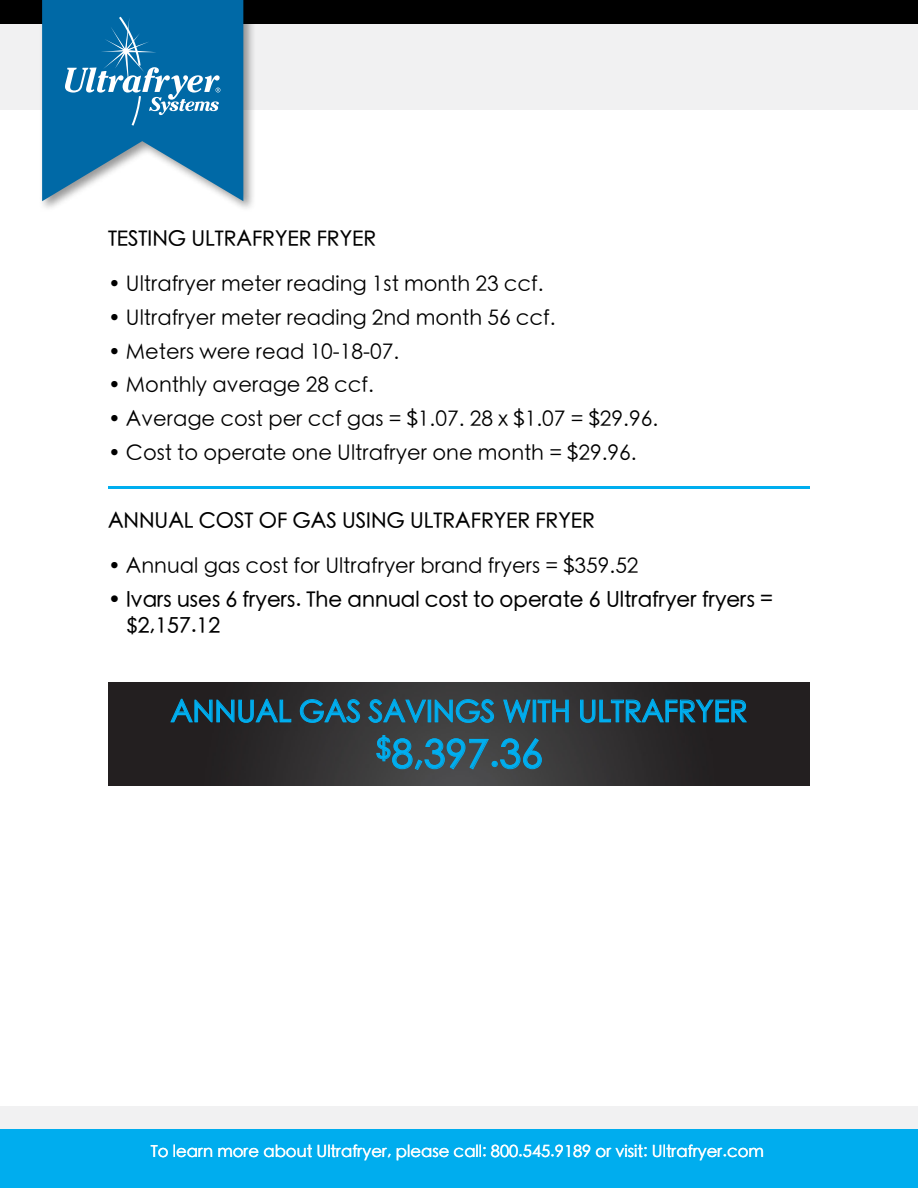
<style>
.page{position:relative;width:918px;height:1188px;background:#fff}
.page>*{position:absolute;margin:0;border:0;box-sizing:border-box;transform-origin:0 0}
.t1{font:500 39px "ST Heiti TC";color:#00aeef}
.t2{font:500 29.55px "ST Heiti TC";color:#00aeef}
.t3{font:500 21.15px/25.5px "ST Heiti TC";color:#000}
.t4{font:300 21px "ST Heiti TC";color:#000}
.t5{font:500 21px "ST Heiti TC";color:#000}
.t6{font:500 16.5px "ST Heiti TC";color:#fff}
</style>
<div class="page">
<hr style="left:108px;top:486px;width:702px;height:3px;background:#00aeef">
<img style="left:108px;top:683px;width:702px;height:102px">
<svg style="left:171px;top:699px;width:120px;height:24px;background:#1d404f"></svg>
<svg style="left:300px;top:699px;width:60px;height:24px"></svg>
<svg style="left:368px;top:699px;width:58px;height:24px"></svg>
<div style="left:428px;top:700px;width:3px;height:22px;border:1px solid #00aeef"></div>
<svg style="left:435px;top:699px;width:59px;height:24px"></svg>
<svg style="left:503px;top:700px;width:27px;height:23px"></svg>
<div style="left:533px;top:700px;width:3px;height:22px;border:1px solid #00aeef"></div>
<svg style="left:538px;top:700px;width:31px;height:22px"></svg>
<svg style="left:580px;top:699px;width:167px;height:24px;background:#1e4657"></svg>
<svg style="left:377px;top:735px;width:165px;height:35px;background:#38545f"></svg>
<div style="left:0;top:23px;width:918px;height:86px;background:#f1f1f2"></div>
<div style="left:0;top:1107px;width:918px;height:23px;background:#f1f1f2"></div>
<div style="left:0;top:0;width:918px;height:23px;background:#000"></div>
<div style="left:0;top:1130px;width:918px;height:58px;background:#00adee"></div>
<div style="left:39px;top:0;width:217px;height:213px;background:#000;opacity:.41"></div>
<svg style="left:42px;top:0;width:201px;height:201px;background:#3185b5"></svg>
<p class="t5" style="left:108px;top:227px;width:270px">TESTING ULTRAFRYER FRYER</p>
<p class="t4" style="left:108px;top:266px;width:437px">• Ultrafryer meter reading 1st month 23 ccf.</p>
<p class="t4" style="left:108px;top:300px;width:449px">• Ultrafryer meter reading 2nd month 56 ccf.</p>
<p class="t4" style="left:108px;top:334px;width:293px">• Meters were read 10-18-07.</p>
<p class="t4" style="left:108px;top:368px;width:267px">• Monthly average 28 ccf.</p>
<p class="t4" style="left:108px;top:402px;width:552px">• Average cost per ccf gas = $1.07. 28 x $1.07 = $29.96.</p>
<p class="t4" style="left:108px;top:435px;width:530px">• Cost to operate one Ultrafryer one month = $29.96.</p>
<p class="t5" style="left:108px;top:510px;width:488px">ANNUAL COST OF GAS USING ULTRAFRYER FRYER</p>
<p class="t4" style="left:108px;top:548px;width:532px">• Annual gas cost for Ultrafryer brand fryers = $359.52</p>
<p class="t3" style="left:126px;top:588px;width:648px;text-indent:-18px">• Ivars uses 6 fryers. The annual cost to operate 6 Ultrafryer fryers = $2,157.12</p>
<h2 class="t2" style="left:171px;top:697px;width:578px">ANNUAL GAS SAVINGS WITH ULTRAFRYER</h2>
<h1 class="t1" style="left:375px;top:735px;width:169px"><sup>$</sup>8,397.36</h1>
<p class="t6" style="left:151px;top:1143px;width:615px">To learn more about Ultrafryer, please call: 800.545.9189 or visit: Ultrafryer.com</p>
</div>
